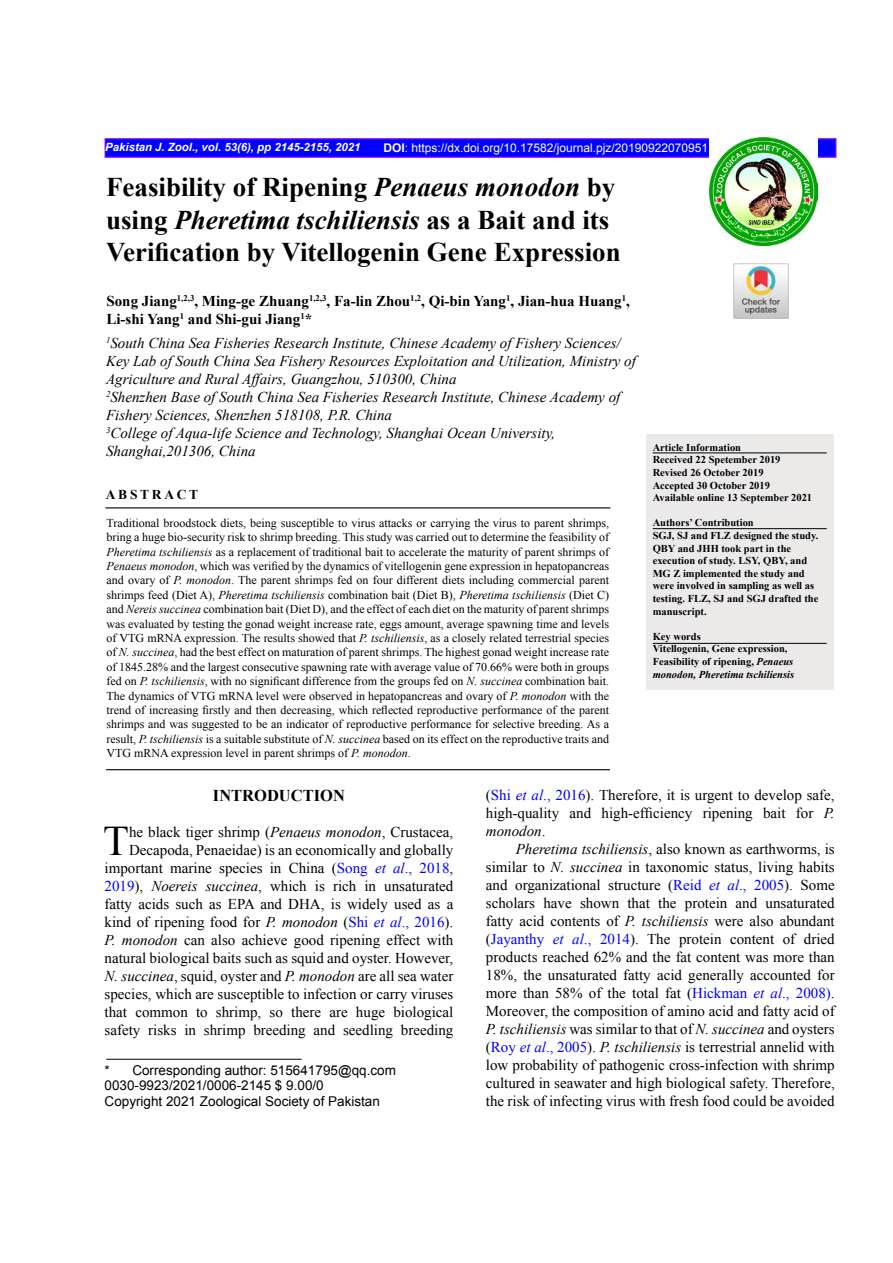
<style>
.page{position:relative;width:893px;height:1263px;background:#fff}
.page>*{position:absolute;margin:0;border:0;box-sizing:border-box;transform-origin:0 0}
.t1{font:42.15px "Times New Roman";color:#000}
.t2{font:700 27px/32.4px "Times New Roman";color:#000}
.t3{font:700 16.5px "Times New Roman";color:#000}
.t4{font:15px/18px "Times New Roman";color:#000;text-align:justify}
.t5{font:italic 15px/18px "Times New Roman";color:#000}
.t6{font:700 15px/18px "Times New Roman";color:#000}
.t7{font:13.5px/15.9px "Arial";color:#000}
.t8{font:700 13.5px "Times New Roman";letter-spacing:.2em;color:#000}
.t9{font:12px/14.4px "Times New Roman";color:#000;text-align:justify}
.t10{font:12px "Arial";color:#fff}
.t11{font:italic 700 11.4px "Arial";color:#fff}
.t12{font:700 10.5px/12.6px "Times New Roman";color:#000}
.s1{font-weight:700}
.s2{font-style:italic}
.s3{color:#00f}
.s4{font-style:italic;color:#00f}
</style>
<div class="page">
<img style="left:733px;top:264px;width:55px;height:55px">
<div style="left:105px;top:138px;width:731px;height:20px;background:#00f;border:2px solid #60f"></div>
<img style="left:709px;top:138px;width:108px;height:108px">
<div style="left:646px;top:434px;width:187px;height:255px;background:#ece9e9"></div>
<hr style="left:653px;top:528px;width:174px;height:1px;background:#000">
<hr style="left:105px;top:507px;width:505px;height:1px;background:#000">
<hr style="left:106px;top:769px;width:504px;height:1px;background:#000">
<hr style="left:653px;top:452px;width:174px;height:1px;background:#000">
<hr style="left:106px;top:1059px;width:196px;height:1px;background:#000">
<hr style="left:653px;top:643px;width:174px;height:1px;background:#000">
<p class="t11" style="left:105px;top:139px;width:257px">Pakistan J. Zool., vol. 53(6), pp 2145-2155, 2021</p>
<p class="t10" style="left:383px;top:140px;width:326px"><span class="s1">DOI</span>: https://dx.doi.org/10.17582/journal.pjz/20190922070951</p>
<h2 class="t2" style="left:106px;top:171px;width:516px">Feasibility of Ripening <span class="s2">Penaeus monodon</span> by using <span class="s2">Pheretima tschiliensis</span> as a Bait and its<br>Verification by Vitellogenin Gene Expression</h2>
<p class="t6" style="left:106px;top:291px;width:525px">Song Jiang<sup>1,2,3</sup>, Ming-ge Zhuang<sup>1,2,3</sup>, Fa-lin Zhou<sup>1,2</sup>, Qi-bin Yang<sup>1</sup>, Jian-hua Huang<sup>1</sup>,<br>Li-shi Yang<sup>1</sup> and Shi-gui Jiang<sup>1</sup>*</p>
<p class="t5" style="left:106px;top:334px;width:531px"><sup>1</sup>South China Sea Fisheries Research Institute, Chinese Academy of Fishery Sciences/ Key Lab of South China Sea Fishery Resources Exploitation and Utilization, Ministry of Agriculture and Rural Affairs, Guangzhou, 510300, China<br><sup>2</sup>Shenzhen Base of South China Sea Fisheries Research Institute, Chinese Academy of Fishery Sciences, Shenzhen 518108, P.R. China<br><sup>3</sup>College of Aqua-life Science and Technology, Shanghai Ocean University, Shanghai,201306, China</p>
<p class="t12" style="left:653px;top:441px;width:161px">Article Information<br>Received 22 Spetember 2019<br>Revised 26 October 2019<br>Accepted 30 October 2019<br>Available online 13 September 2021</p>
<p class="t12" style="left:653px;top:516px;width:167px">Authors’ Contribution<br>SGJ, SJ and FLZ designed the study.<br>QBY and JHH took part in the execution of study. LSY, QBY, and<br>MG Z implemented the study and were involved in sampling as well as testing. FLZ, SJ and SGJ drafted the manuscript.</p>
<p class="t12" style="left:653px;top:630px;width:143px">Key words<br>Vitellogenin, Gene expression,<br>Feasibility of ripening, <span class="s2">Penaeus monodon, Pheretima tschiliensis</span></p>
<p class="t8" style="left:106px;top:486px;width:94px">ABSTRACT</p>
<p class="t9" style="left:107px;top:515px;width:504px">Traditional broodstock diets, being susceptible to virus attacks or carrying the virus to parent shrimps, bring a huge bio-security risk to shrimp breeding. This study was carried out to determine the feasibility of <span class="s2">Pheretima tschiliensis</span> as a replacement of traditional bait to accelerate the maturity of parent shrimps of <span class="s2">Penaeus monodon</span>, which was verified by the dynamics of vitellogenin gene expression in hepatopancreas and ovary of <span class="s2">P. monodon</span>. The parent shrimps fed on four different diets including commercial parent shrimps feed (Diet A), <span class="s2">Pheretima tschiliensis</span> combination bait (Diet B), <span class="s2">Pheretima tschiliensis</span> (Diet C) and <span class="s2">Nereis succinea</span> combination bait (Diet D), and the effect of each diet on the maturity of parent shrimps was evaluated by testing the gonad weight increase rate, eggs amount, average spawning time and levels of VTG mRNA expression. The results showed that <span class="s2">P. tschiliensis</span>, as a closely related terrestrial species of <span class="s2">N. succinea</span>, had the best effect on maturation of parent shrimps. The highest gonad weight increase rate of 1845.28% and the largest consecutive spawning rate with average value of 70.66% were both in groups fed on <span class="s2">P. tschiliensis</span>, with no significant difference from the groups fed on <span class="s2">N. succinea</span> combination bait.<br>The dynamics of VTG mRNA level were observed in hepatopancreas and ovary of <span class="s2">P. monodon</span> with the trend of increasing firstly and then decreasing, which reflected reproductive performance of the parent shrimps and was suggested to be an indicator of reproductive performance for selective breeding. As a result, <span class="s2">P. tschiliensis</span> is a suitable substitute of <span class="s2">N. succinea</span> based on its effect on the reproductive traits and VTG mRNA expression level in parent shrimps of <span class="s2">P. monodon</span>.</p>
<h3 class="t3" style="left:213px;top:784px;width:133px">INTRODUCTION</h3>
<h1 class="t1" style="left:103px;top:812px;width:27px">T</h1>
<p class="t4" style="left:486px;top:786px;width:350px">(<span class="s3">Shi</span> <span class="s4">et al</span><span class="s3">., 2016</span>). Therefore, it is urgent to develop safe, high-quality and high-efficiency ripening bait for <span class="s2">P. monodon</span>.</p>
<p class="t4" style="left:486px;top:840px;width:350px;text-indent:30px"><span class="s2">Pheretima tschiliensis</span>, also known as earthworms, is similar to <span class="s2">N. succinea</span> in taxonomic status, living habits and organizational structure (<span class="s3">Reid</span> <span class="s4">et al</span><span class="s3">., 2005</span>). Some scholars have shown that the protein and unsaturated fatty acid contents of <span class="s2">P. tschiliensis</span> were also abundant (<span class="s3">Jayanthy</span> <span class="s4">et al</span><span class="s3">., 2014</span>). The protein content of dried products reached 62% and the fat content was more than 18%, the unsaturated fatty acid generally accounted for more than 58% of the total fat (<span class="s3">Hickman</span> <span class="s4">et al</span><span class="s3">., 2008)</span>.<br>Moreover, the composition of amino acid and fatty acid of <span class="s2">P. tschiliensis</span> was similar to that of <span class="s2">N. succinea</span> and oysters (<span class="s3">Roy</span> <span class="s4">et al</span><span class="s3">., 2005</span>). <span class="s2">P. tschiliensis</span> is terrestrial annelid with low probability of pathogenic cross-infection with shrimp cultured in seawater and high biological safety. Therefore, the risk of infecting virus with fresh food could be avoided</p>
<p class="t4" style="left:105px;top:823px;width:350px;text-align:right">he black tiger shrimp (<span class="s2">Penaeus monodon</span>, Crustacea, Decapoda, Penaeidae) is an economically and globally important marine species in China (<span class="s3">Song</span> <span class="s4">et al</span><span class="s3">., 2018</span>, <span class="s3">2019</span>), <span class="s2">Noereis succinea</span>, which is rich in unsaturated fatty acids such as EPA and DHA, is widely used as a kind of ripening food for <span class="s2">P. monodon</span> (<span class="s3">Shi</span> <span class="s4">et al</span><span class="s3">., 2016</span>).<br><span class="s2">P. monodon</span> can also achieve good ripening effect with natural biological baits such as squid and oyster. However, <span class="s2">N. succinea</span>, squid, oyster and <span class="s2">P. monodon</span> are all sea water species, which are susceptible to infection or carry viruses that common to shrimp, so there are huge biological safety risks in shrimp breeding and seedling breeding</p>
<p class="t7" style="left:105px;top:1062px;width:293px">* Corresponding author: 515641795@qq.com<br>0030-9923/2021/0006-2145 $ 9.00/0<br>Copyright 2021 Zoological Society of Pakistan</p>
</div>
